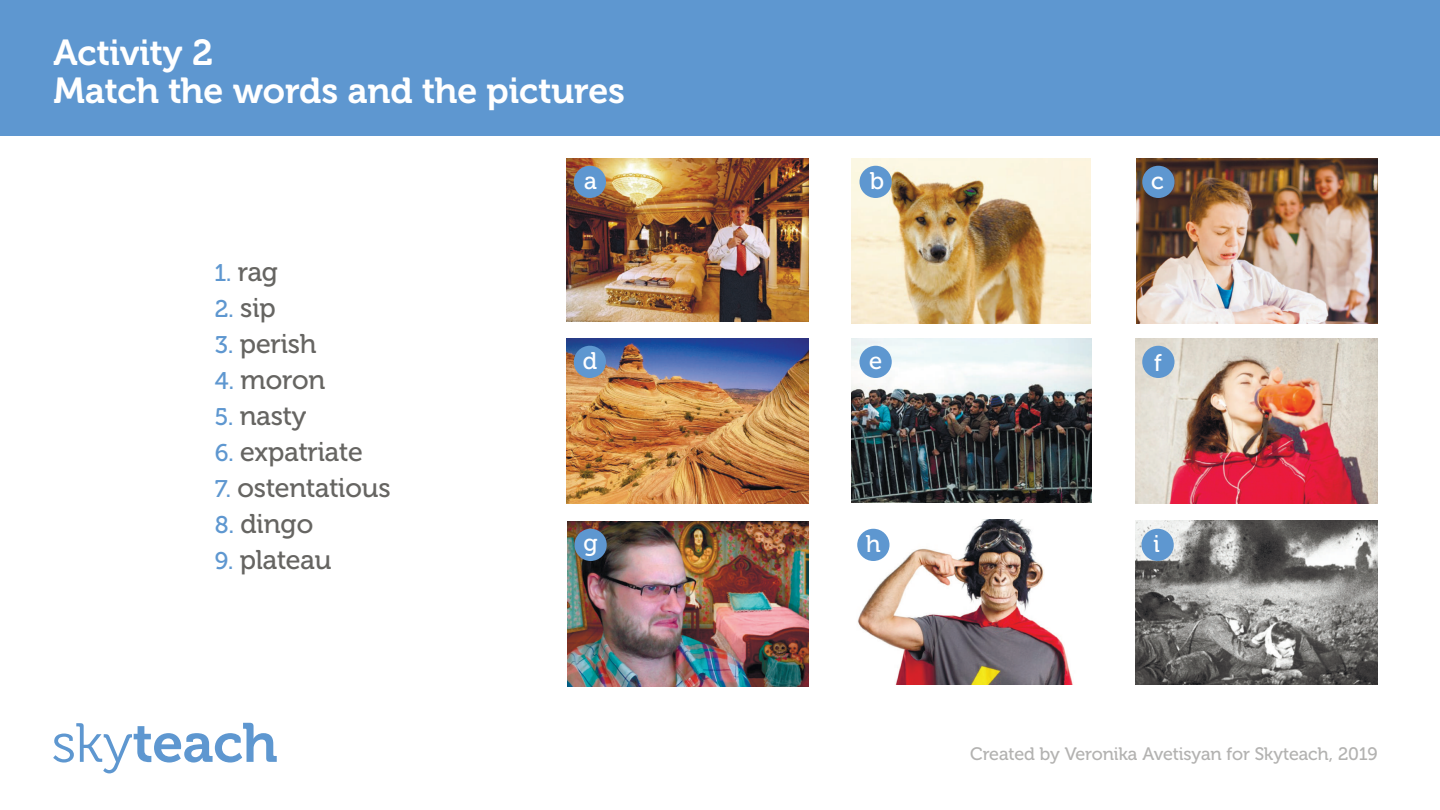
<style>
.page{position:relative;width:1440px;height:810px;background:#fff}
.page>*{position:absolute;margin:0;border:0;box-sizing:border-box;transform-origin:0 0}
.t1{font:36px/37.5px "Museo Cyrl 700";color:#fff}
.t2{font:27px "Museo Cyrl 500";color:#666562}
.t3{font:24px "Museo Cyrl 500";color:#fff}
.t4{font:18px "Museo Cyrl 500";color:#666562}
.s1{font-size:24px;color:#5e97d0}
</style>
<div class="page">
<div style="left:0;top:0;width:1440px;height:136px;background:#5e97d0"></div>
<svg style="left:53px;top:723px;width:224px;height:50px"></svg>
<img style="left:566px;top:339px;width:242px;height:164px">
<img style="left:851px;top:338px;width:241px;height:164px">
<img style="left:1136px;top:338px;width:242px;height:165px">
<img style="left:568px;top:521px;width:240px;height:165px">
<img style="left:857px;top:520px;width:216px;height:165px">
<img style="left:1136px;top:520px;width:242px;height:165px">
<div style="left:574px;top:346px;width:32px;height:32px;background:#5e97d0;border-radius:50%"></div>
<div style="left:860px;top:346px;width:32px;height:32px;background:#5e97d0;border-radius:50%"></div>
<div style="left:1142px;top:346px;width:32px;height:32px;background:#5e97d0;border-radius:50%"></div>
<img style="left:566px;top:158px;width:242px;height:163px">
<img style="left:851px;top:158px;width:239px;height:165px">
<img style="left:1136px;top:158px;width:242px;height:165px">
<div style="left:574px;top:166px;width:32px;height:32px;background:#5e97d0;border-radius:50%"></div>
<div style="left:860px;top:166px;width:32px;height:32px;background:#5e97d0;border-radius:50%"></div>
<div style="left:1142px;top:166px;width:32px;height:32px;background:#5e97d0;border-radius:50%"></div>
<div style="left:1142px;top:529px;width:32px;height:32px;background:#5e97d0;border-radius:50%"></div>
<div style="left:574px;top:529px;width:33px;height:32px;background:#5e97d0;border-radius:50%"></div>
<div style="left:857px;top:529px;width:33px;height:32px;background:#5e97d0;border-radius:50%"></div>
<h1 class="t1" style="left:54px;top:35px;width:573px">Activity 2<br>Match the words and the pictures</h1>
<p class="t2" style="left:215px;top:257px;width:65px"><span class="s1">1.</span> rag</p>
<p class="t2" style="left:215px;top:293px;width:62px"><span class="s1">2.</span> sip</p>
<p class="t2" style="left:215px;top:329px;width:103px"><span class="s1">3.</span> perish</p>
<p class="t2" style="left:215px;top:365px;width:112px"><span class="s1">4.</span> moron</p>
<p class="t2" style="left:215px;top:401px;width:93px"><span class="s1">5.</span> nasty</p>
<p class="t2" style="left:215px;top:437px;width:149px"><span class="s1">6.</span> expatriate</p>
<p class="t2" style="left:215px;top:473px;width:177px"><span class="s1">7.</span> ostentatious</p>
<p class="t2" style="left:215px;top:509px;width:100px"><span class="s1">8.</span> dingo</p>
<p class="t2" style="left:215px;top:545px;width:118px"><span class="s1">9.</span> plateau</p>
<p class="t3" style="left:584px;top:168px;width:14px">a</p>
<p class="t3" style="left:870px;top:168px;width:15px">b</p>
<p class="t3" style="left:1151px;top:167px;width:14px">c</p>
<p class="t3" style="left:583px;top:348px;width:16px">d</p>
<p class="t3" style="left:869px;top:347px;width:14px">e</p>
<p class="t3" style="left:1154px;top:349px;width:9px">f</p>
<p class="t3" style="left:584px;top:529px;width:16px">g</p>
<p class="t3" style="left:866px;top:531px;width:16px">h</p>
<p class="t3" style="left:1154px;top:531px;width:8px">i</p>
<p class="t4" style="left:970px;top:744px;width:409px">Created by Veronika Avetisyan for Skyteach, 2019</p>
</div>
